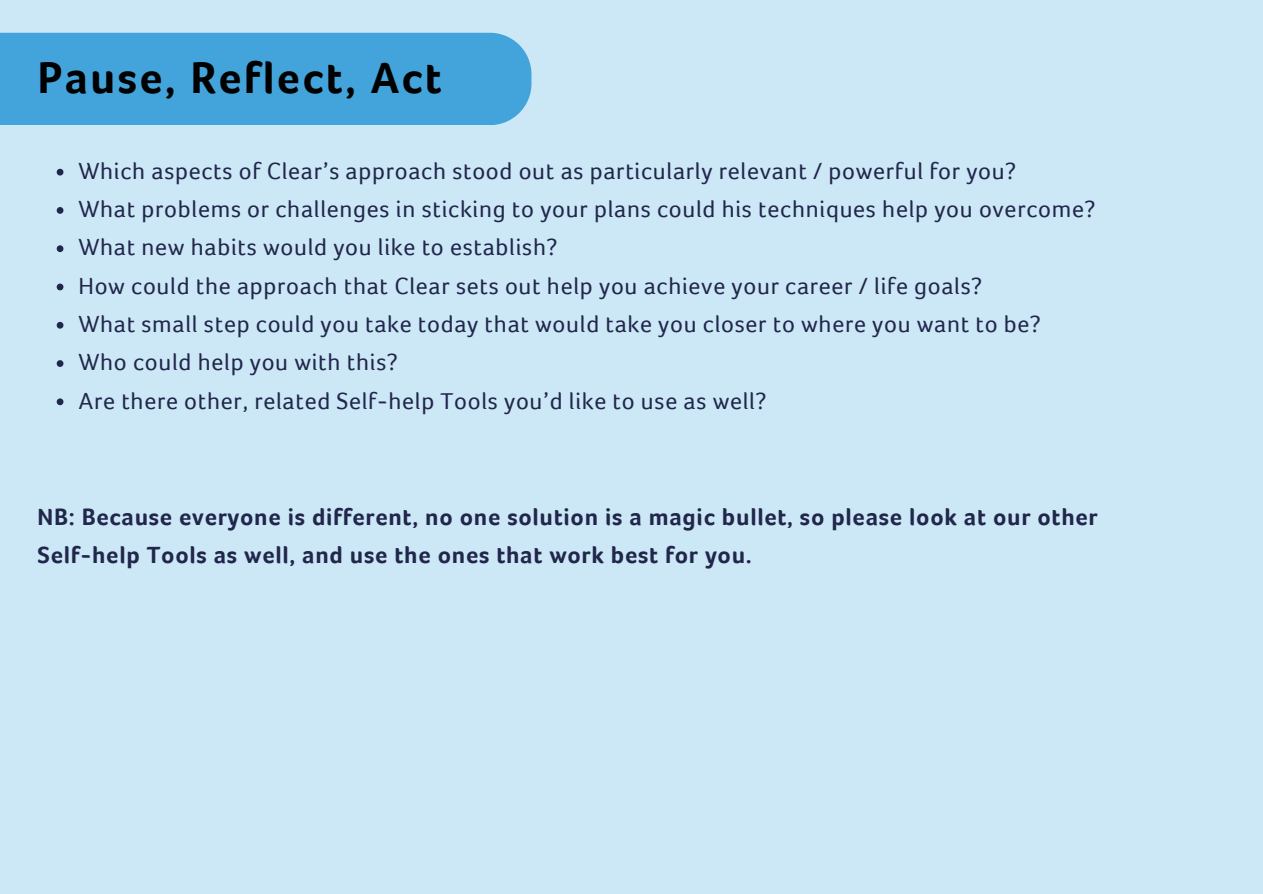
<style>
.page{position:relative;width:1263px;height:894px;background:#fff}
.page>*{position:absolute;margin:0;border:0;box-sizing:border-box;transform-origin:0 0}
.t1{font:700 45px "Foco";letter-spacing:.05em;color:#000}
.t2{font:24px/38.2px "Foco";letter-spacing:.03em;color:#21264b}
.t3{font:700 24px/38.2px "Foco";letter-spacing:.03em;color:#21264b}
</style>
<div class="page">
<div style="left:0;top:0;width:1263px;height:893px;background:#cce7f6"></div>
<div style="left:0;top:33px;width:531px;height:92px;background:#43a3db"></div>
<svg style="left:57px;top:169px;width:6px;height:6px"></svg>
<svg style="left:57px;top:207px;width:6px;height:7px"></svg>
<svg style="left:57px;top:245px;width:6px;height:7px"></svg>
<svg style="left:57px;top:283px;width:6px;height:7px"></svg>
<svg style="left:57px;top:322px;width:6px;height:6px"></svg>
<svg style="left:57px;top:360px;width:6px;height:7px"></svg>
<svg style="left:57px;top:398px;width:6px;height:7px"></svg>
<h1 class="t1" style="left:38px;top:53px;width:406px">Pause, Reflect, Act</h1>
<p class="t2" style="left:78px;top:152px;width:1018px">Which aspects of Clear’s approach stood out as particularly relevant / powerful for you?<br>What problems or challenges in sticking to your plans could his techniques help you overcome?<br>What new habits would you like to establish?<br>How could the approach that Clear sets out help you achieve your career / life goals?<br>What small step could you take today that would take you closer to where you want to be?<br>Who could help you with this?<br>Are there other, related Self-help Tools you’d like to use as well?</p>
<h2 class="t3" style="left:38px;top:497px;width:1062px">NB: Because everyone is different, no one solution is a magic bullet, so please look at our other<br>Self-help Tools as well, and use the ones that work best for you.</h2>
</div>
